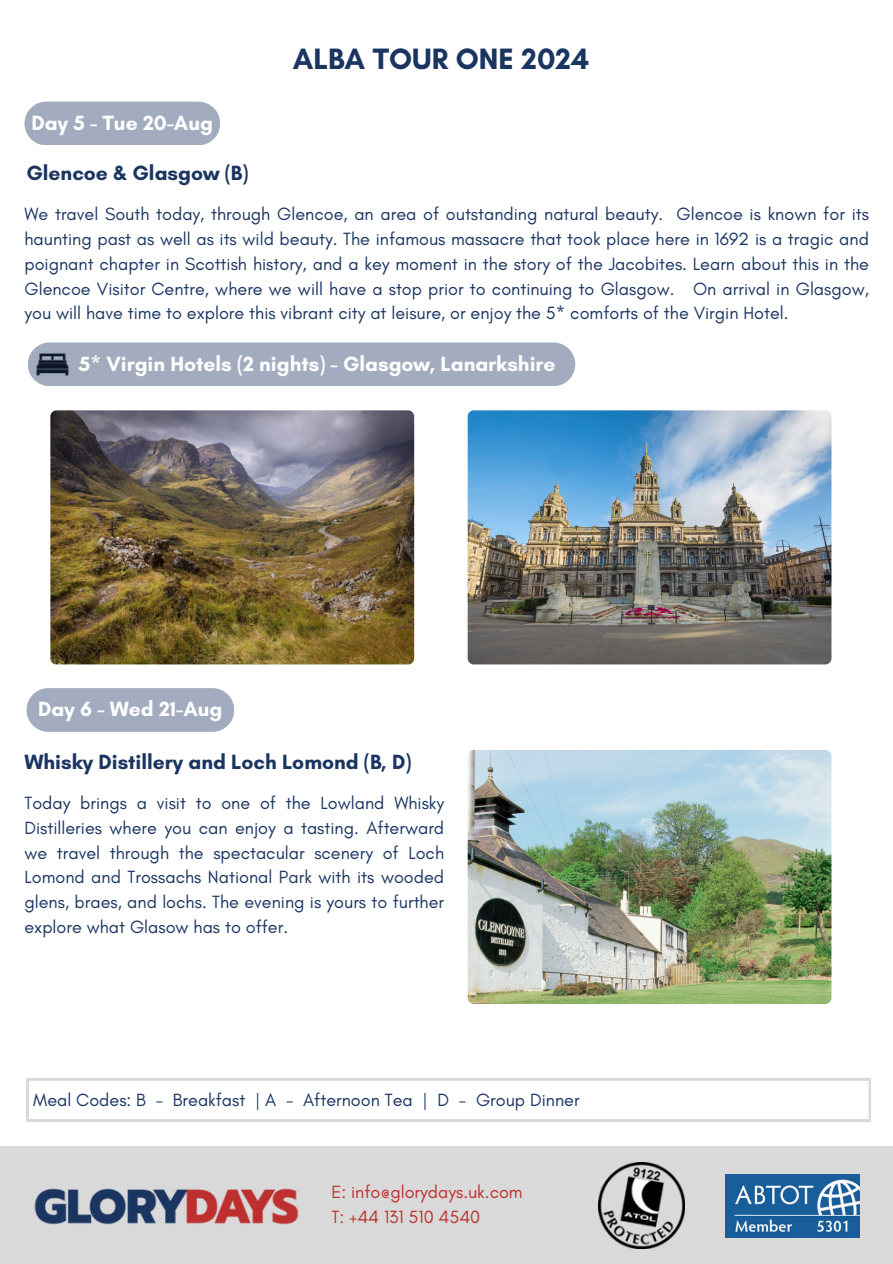
<style>
.page{position:relative;width:893px;height:1264px;background:#fff}
.page>*{position:absolute;margin:0;border:0;box-sizing:border-box;transform-origin:0 0}
.t1{font:700 30px "Glacial Indifference";color:#1b3561}
.t2{font:700 21px "Glacial Indifference";color:#fff}
.t3{font:700 21px "Glacial Indifference";color:#1b3561}
.t4{font:18px/24.8px "Glacial Indifference";color:#1b3561;text-align:justify}
.t5{font:18px "Glacial Indifference";color:#be2f2f}
</style>
<div class="page">
<div style="left:0;top:1146px;width:892px;height:117px;background:#d9d9d9"></div>
<img style="left:34px;top:1188px;width:265px;height:37px">
<img style="left:725px;top:1174px;width:134px;height:63px">
<img style="left:599px;top:1162px;width:85px;height:85px">
<div style="left:24px;top:102px;width:196px;height:43px;background:#a2acbe;border-radius:22px"></div>
<img style="left:28px;top:346px;width:17px;height:40px">
<div style="left:28px;top:342px;width:547px;height:44px;background:#a2acbe;border-radius:22px"></div>
<img style="left:50px;top:410px;width:364px;height:254px;border-radius:6px">
<img style="left:467px;top:410px;width:364px;height:254px;border-radius:6px">
<div style="left:27px;top:688px;width:207px;height:44px;background:#a2acbe;border-radius:22px"></div>
<img style="left:467px;top:750px;width:364px;height:253px;border-radius:6px">
<svg style="left:27px;top:1078px;width:843px;height:43px"></svg>
<p class="t2" style="left:32px;top:110px;width:183px">Day 5 - Tue 20-Aug</p>
<p class="t3" style="left:27px;top:160px;width:223px">Glencoe &amp; Glasgow (B)</p>
<p class="t1" style="left:292px;top:41px;width:298px">ALBA TOUR ONE 2024</p>
<h2 class="t4" style="left:24px;top:202px;width:846px">We travel South today, through Glencoe, an area of outstanding natural beauty. Glencoe is known for its haunting past as well as its wild beauty. The infamous massacre that took place here in 1692 is a tragic and poignant chapter in Scottish history, and a key moment in the story of the Jacobites. Learn about this in the Glencoe Visitor Centre, where we will have a stop prior to continuing to Glasgow. On arrival in Glasgow, you will have time to explore this vibrant city at leisure, or enjoy the 5* comforts of the Virgin Hotel.</h2>
<p class="t2" style="left:79px;top:350px;width:478px">5* Virgin Hotels (2 nights) - Glasgow, Lanarkshire</p>
<p class="t2" style="left:38px;top:696px;width:186px">Day 6 - Wed 21-Aug</p>
<p class="t3" style="left:24px;top:749px;width:388px">Whisky Distillery and Loch Lomond (B, D)</p>
<p class="t4" style="left:24px;top:790px;width:421px">Today brings a visit to one of the Lowland Whisky Distilleries where you can enjoy a tasting. Afterward we travel through the spectacular scenery of Loch Lomond and Trossachs National Park with its wooded glens, braes, and lochs. The evening is yours to further explore what Glasow has to offer.</p>
<p class="t4" style="left:33px;top:1086px;width:548px">Meal Codes: B - Breakfast | A - Afternoon Tea | D - Group Dinner</p>
<p class="t5" style="left:331px;top:1180px;width:193px">E: info@glorydays.uk.com</p>
<p class="t5" style="left:331px;top:1205px;width:150px">T: +44 131 510 4540</p>
</div>
